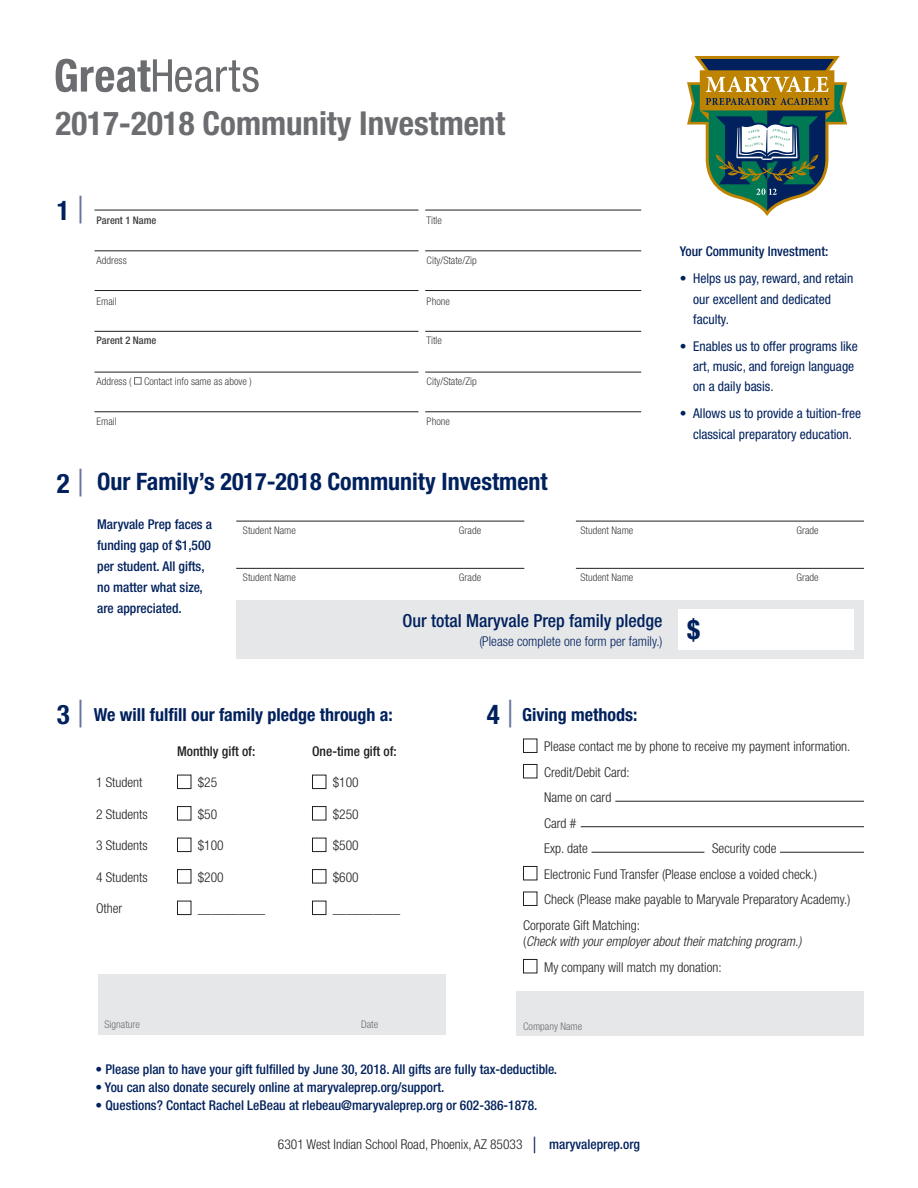
<style>
.page{position:relative;width:918px;height:1188px;background:#fff}
.page>*{position:absolute;margin:0;border:0;box-sizing:border-box;transform-origin:0 0}
.t1{font:700 condensed 33px "Helvetica Neue";color:#6c6d70}
.t2{font:700 condensed 27px "Helvetica Neue";color:#00215d}
.t3{font:700 condensed 24px "Helvetica Neue";color:#00215d}
.t4{font:700 condensed 18px "Helvetica Neue";color:#00215d}
.t5{font:500 condensed 18px "Helvetica Neue";color:#00215d}
.t6{font:300 condensed 13.5px/25.5px "Helvetica Neue";color:#231f20}
.t7{font:500 condensed 13.5px/21px "Helvetica Neue";color:#00215d}
.t8{font:condensed 13.5px/20.2px "Helvetica Neue";color:#00215d}
.t9{font:italic 300 condensed 13.5px/25.5px "Helvetica Neue";color:#231f20}
.t10{font:300 condensed 13.5px "Helvetica Neue";color:#00215d}
.t11{font:500 condensed 13.5px "Helvetica Neue";color:#231f20}
.t12{font:300 condensed 10.5px "Helvetica Neue";color:#3e3e3f}
.t13{font:300 condensed 10.5px "Helvetica Neue";color:#6c6d70}
.t14{font:500 condensed 10.5px "Helvetica Neue";color:#3e3e3f}
.s1{font-weight:300;font-size:37.5px;color:#67739d}
.s2{font-style:normal}
.s3{font-size:22.5px;color:#00215d}
.s4{font-weight:500;color:#00215d}
</style>
<div class="page">
<hr style="left:236px;top:521px;width:288px;height:1px;background:#231f20">
<hr style="left:576px;top:521px;width:288px;height:1px;background:#231f20">
<hr style="left:236px;top:568px;width:288px;height:1px;background:#231f20">
<div style="left:236px;top:600px;width:628px;height:59px;background:#e6e7e9"></div>
<hr style="left:576px;top:568px;width:288px;height:1px;background:#231f20">
<div style="left:678px;top:609px;width:176px;height:41px;background:#fff"></div>
<hr style="left:94px;top:210px;width:324px;height:1px;background:#231f20">
<hr style="left:94px;top:251px;width:324px;height:1px;background:#231f20">
<hr style="left:94px;top:290px;width:324px;height:1px;background:#231f20">
<hr style="left:425px;top:210px;width:216px;height:1px;background:#231f20">
<hr style="left:425px;top:251px;width:216px;height:1px;background:#231f20">
<hr style="left:425px;top:290px;width:216px;height:1px;background:#231f20">
<div style="left:98px;top:975px;width:348px;height:60px;background:#e6e7e9"></div>
<div style="left:516px;top:991px;width:348px;height:45px;background:#e6e7e9"></div>
<div style="left:134px;top:377px;width:8px;height:8px;border:1px solid #6c6d70"></div>
<div style="left:177px;top:775px;width:14px;height:14px;border:1px solid #231f20"></div>
<div style="left:312px;top:775px;width:14px;height:14px;border:1px solid #231f20"></div>
<div style="left:177px;top:806px;width:14px;height:14px;border:1px solid #231f20"></div>
<div style="left:312px;top:806px;width:14px;height:14px;border:1px solid #231f20"></div>
<div style="left:177px;top:838px;width:14px;height:14px;border:1px solid #231f20"></div>
<div style="left:312px;top:838px;width:14px;height:14px;border:1px solid #231f20"></div>
<div style="left:177px;top:869px;width:14px;height:14px;border:1px solid #231f20"></div>
<div style="left:312px;top:869px;width:14px;height:14px;border:1px solid #231f20"></div>
<div style="left:177px;top:901px;width:14px;height:14px;border:1px solid #231f20"></div>
<div style="left:312px;top:901px;width:14px;height:14px;border:1px solid #231f20"></div>
<div style="left:523px;top:739px;width:14px;height:14px;border:1px solid #231f20"></div>
<div style="left:523px;top:764px;width:14px;height:14px;border:1px solid #231f20"></div>
<div style="left:523px;top:866px;width:14px;height:14px;border:1px solid #231f20"></div>
<div style="left:523px;top:892px;width:14px;height:14px;border:1px solid #231f20"></div>
<div style="left:523px;top:959px;width:14px;height:14px;border:1px solid #231f20"></div>
<hr style="left:615px;top:801px;width:249px;height:1px;background:#231f20">
<hr style="left:581px;top:826px;width:283px;height:1px;background:#231f20">
<hr style="left:780px;top:852px;width:84px;height:1px;background:#231f20">
<hr style="left:592px;top:852px;width:112px;height:1px;background:#231f20">
<hr style="left:94px;top:331px;width:324px;height:1px;background:#231f20">
<hr style="left:94px;top:372px;width:324px;height:1px;background:#231f20">
<hr style="left:94px;top:412px;width:324px;height:1px;background:#231f20">
<hr style="left:425px;top:331px;width:216px;height:1px;background:#231f20">
<hr style="left:425px;top:372px;width:216px;height:1px;background:#231f20">
<hr style="left:425px;top:412px;width:216px;height:1px;background:#231f20">
<svg style="left:56px;top:59px;width:203px;height:33px"></svg>
<svg style="left:687px;top:56px;width:160px;height:160px"></svg>
<h1 class="t1" style="left:56px;top:104px;width:451px">2017-2018 Community Investment</h1>
<h2 class="t2" style="left:57px;top:194px;width:29px">1 <span class="s1">|</span></h2>
<p class="t14" style="left:97px;top:214px;width:61px">Parent 1 Name</p>
<p class="t12" style="left:427px;top:214px;width:17px">Title</p>
<p class="t12" style="left:97px;top:254px;width:32px">Address</p>
<p class="t12" style="left:427px;top:254px;width:52px">City/State/Zip</p>
<p class="t12" style="left:97px;top:295px;width:22px">Email</p>
<p class="t12" style="left:427px;top:295px;width:25px">Phone</p>
<p class="t14" style="left:97px;top:334px;width:61px">Parent 2 Name</p>
<p class="t12" style="left:427px;top:334px;width:17px">Title</p>
<p class="t12" style="left:97px;top:375px;width:157px">Address ( Contact info same as above )</p>
<p class="t12" style="left:427px;top:375px;width:52px">City/State/Zip</p>
<p class="t12" style="left:97px;top:415px;width:22px">Email</p>
<p class="t12" style="left:427px;top:415px;width:25px">Phone</p>
<h2 class="t2" style="left:57px;top:467px;width:29px">2 <span class="s1">|</span></h2>
<h3 class="t3" style="left:97px;top:467px;width:452px">Our Family’s 2017-2018 Community Investment</h3>
<p class="t7" style="left:680px;top:241px;width:150px">Your Community Investment:</p>
<p class="t8" style="left:693px;top:268px;width:162px;text-indent:-14px">• Helps us pay, reward, and retain our excellent and dedicated faculty.</p>
<p class="t8" style="left:693px;top:336px;width:166px;text-indent:-14px">• Enables us to offer programs like art, music, and foreign language on a daily basis.</p>
<p class="t8" style="left:680px;top:403px;width:183px;text-align:center">• Allows us to provide a tuition-free classical preparatory education.</p>
<p class="t7" style="left:97px;top:514px;width:116px">Maryvale Prep faces a funding gap of $1,500 per student. All gifts, no matter what size, are appreciated.</p>
<p class="t12" style="left:243px;top:524px;width:54px">Student Name</p>
<p class="t12" style="left:459px;top:524px;width:24px">Grade</p>
<p class="t12" style="left:243px;top:571px;width:54px">Student Name</p>
<p class="t12" style="left:459px;top:571px;width:24px">Grade</p>
<p class="t12" style="left:580px;top:524px;width:54px">Student Name</p>
<p class="t12" style="left:796px;top:524px;width:24px">Grade</p>
<p class="t12" style="left:580px;top:571px;width:54px">Student Name</p>
<p class="t12" style="left:796px;top:571px;width:24px">Grade</p>
<h3 class="t5" style="left:402px;top:610px;width:262px">Our total Maryvale Prep family pledge</h3>
<p class="t10" style="left:479px;top:634px;width:222px">(Please complete one form per family.) <sup>$</sup></p>
<h2 class="t2" style="left:57px;top:698px;width:29px">3 <span class="s1">|</span></h2>
<h2 class="t2" style="left:487px;top:698px;width:29px">4 <span class="s1">|</span></h2>
<h3 class="t4" style="left:94px;top:704px;width:300px">We will fulfill our family pledge through a:</h3>
<h3 class="t4" style="left:522px;top:704px;width:117px">Giving methods:</h3>
<p class="t6" style="left:544px;top:734px;width:308px">Please contact me by phone to receive my payment information.<br>Credit/Debit Card:<br>Name on card<br>Card #<br>Exp. date</p>
<p class="t11" style="left:177px;top:743px;width:80px">Monthly gift of:</p>
<p class="t11" style="left:312px;top:743px;width:86px">One-time gift of:</p>
<p class="t6" style="left:96px;top:770px;width:48px">1 Student</p>
<p class="t6" style="left:198px;top:770px;width:21px">$25</p>
<p class="t6" style="left:333px;top:770px;width:27px">$100</p>
<p class="t6" style="left:96px;top:801px;width:53px">2 Students</p>
<p class="t6" style="left:198px;top:801px;width:21px">$50</p>
<p class="t6" style="left:333px;top:801px;width:27px">$250</p>
<p class="t6" style="left:96px;top:833px;width:53px">3 Students</p>
<p class="t6" style="left:198px;top:833px;width:27px">$100</p>
<p class="t6" style="left:333px;top:833px;width:27px">$500</p>
<p class="t6" style="left:96px;top:864px;width:53px">4 Students</p>
<p class="t6" style="left:198px;top:864px;width:27px">$200</p>
<p class="t6" style="left:333px;top:864px;width:27px">$600</p>
<p class="t6" style="left:96px;top:896px;width:28px">Other</p>
<p class="t6" style="left:198px;top:896px;width:69px">__________</p>
<p class="t6" style="left:333px;top:896px;width:69px">__________</p>
<p class="t6" style="left:712px;top:836px;width:66px">Security code</p>
<p class="t6" style="left:544px;top:861px;width:274px">Electronic Fund Transfer (Please enclose a voided check.)</p>
<p class="t6" style="left:544px;top:887px;width:308px">Check (Please make payable to Maryvale Preparatory Academy.)</p>
<p class="t6" style="left:523px;top:912px;width:119px">Corporate Gift Matching:</p>
<p class="t9" style="left:544px;top:929px;width:259px;text-indent:-21px"><span class="s2">(</span>Check with your employer about their matching program.)<br><span class="s2">My company will match my donation:</span></p>
<p class="t13" style="left:105px;top:1019px;width:37px">Signature</p>
<p class="t13" style="left:361px;top:1019px;width:19px">Date</p>
<p class="t13" style="left:523px;top:1020px;width:61px">Company Name</p>
<p class="t7" style="left:95px;top:1058px;width:463px">• Please plan to have your gift fulfilled by June 30, 2018. All gifts are fully tax-deductible.</p>
<p class="t7" style="left:95px;top:1076px;width:350px">• You can also donate securely online at maryvaleprep.org/support.</p>
<p class="t7" style="left:95px;top:1094px;width:444px">• Questions? Contact Rachel LeBeau at rlebeau@maryvaleprep.org or 602-386-1878.</p>
<p class="t6" style="left:278px;top:1131px;width:364px">6301 West Indian School Road, Phoenix, AZ 85033 <span class="s3">|</span> <span class="s4">maryvaleprep.org</span></p>
</div>
